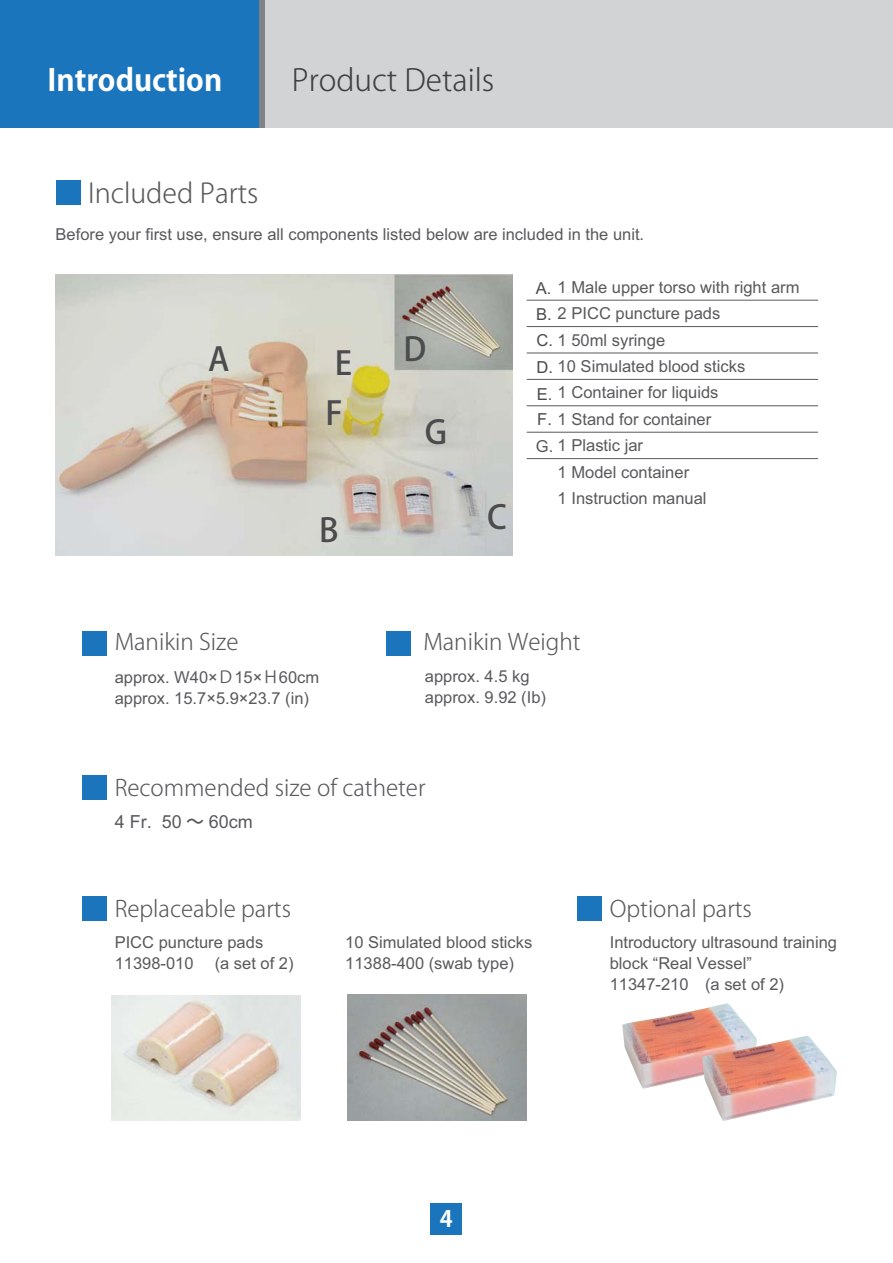
<style>
.page{position:relative;width:893px;height:1263px;background:#fff}
.page>*{position:absolute;margin:0;border:0;box-sizing:border-box;transform-origin:0 0}
.t1{font:32.4px/50.2px "Koz Go Pro Medium 90 msp RKSJ H";color:#4c4c4e}
.t2{font:30px "Koz Go Pro Light 90 msp RKSJ H";color:#404041}
.t3{font:30px "Koz Go Pro Bold 90 msp RKSJ H";color:#fff}
.t4{font:27px "Koz Go Pro Light 90 msp RKSJ H";color:#58595b}
.t5{font:22.5px "Koz Go Pro Light 90 msp RKSJ H";color:#58595b}
.t6{font:22.5px "Koz Go Pro Bold 90 msp RKSJ H";color:#fff}
.t7{font:18px "Arial";color:#58595b}
.t8{font:16.5px/21.1px "Arial";color:#58595b}
.s1{color:#4c4c4e}
.s2{font-family:"Koz Go Pro Regular 90 msp RKSJ H"}
.s3{font-family:"Koz Go Pro Medium 90 msp RKSJ H"}
</style>
<div class="page">
<div style="left:0;top:0;width:893px;height:128px;background:#d1d3d4"></div>
<div style="left:0;top:0;width:265px;height:128px;background:#1b75bc"></div>
<div style="left:259px;top:0;width:6px;height:128px;background:#808285"></div>
<div style="left:430px;top:1203px;width:32px;height:32px;background:#1b75bc"></div>
<img style="left:56px;top:274px;width:457px;height:282px">
<hr style="left:527px;top:300px;width:291px;height:1px;background:#58595b">
<hr style="left:527px;top:326px;width:291px;height:1px;background:#58595b">
<hr style="left:527px;top:353px;width:291px;height:1px;background:#58595b">
<hr style="left:527px;top:379px;width:291px;height:1px;background:#58595b">
<hr style="left:527px;top:405px;width:291px;height:1px;background:#58595b">
<hr style="left:527px;top:432px;width:291px;height:1px;background:#58595b">
<hr style="left:527px;top:458px;width:291px;height:1px;background:#58595b">
<div style="left:56px;top:180px;width:25px;height:25px;background:#1b75bc"></div>
<div style="left:82px;top:775px;width:25px;height:25px;background:#1b75bc"></div>
<div style="left:82px;top:631px;width:25px;height:25px;background:#1b75bc"></div>
<div style="left:386px;top:631px;width:25px;height:25px;background:#1b75bc"></div>
<div style="left:82px;top:896px;width:25px;height:25px;background:#1b75bc"></div>
<img style="left:112px;top:995px;width:189px;height:126px">
<div style="left:577px;top:896px;width:25px;height:25px;background:#1b75bc"></div>
<img style="left:622px;top:1004px;width:133px;height:85px">
<img style="left:702px;top:1036px;width:135px;height:85px">
<img style="left:347px;top:995px;width:180px;height:126px">
<h2 class="t3" style="left:48px;top:68px;width:176px">Introduction</h2>
<h2 class="t2" style="left:292px;top:69px;width:204px">Product Details</h2>
<h3 class="t4" style="left:88px;top:183px;width:172px">Included Parts</h3>
<p class="t8" style="left:56px;top:226px;width:590px">Before your first use, ensure all components listed below are included in the unit.</p>
<h1 class="t1" style="left:208px;top:339px;width:23px">A</h1>
<h1 class="t1" style="left:325px;top:342px;width:28px">E<br>F</h1>
<h1 class="t1" style="left:319px;top:509px;width:21px">B</h1>
<h1 class="t1" style="left:403px;top:328px;width:24px">D</h1>
<h1 class="t1" style="left:425px;top:411px;width:24px">G</h1>
<h1 class="t1" style="left:487px;top:496px;width:21px">C</h1>
<p class="t8" style="left:536px;top:278px;width:265px"><span class="s1">A.</span> 1 Male upper torso with right arm</p>
<p class="t8" style="left:536px;top:304px;width:186px"><span class="s1">B.</span> 2 PICC puncture pads</p>
<p class="t8" style="left:537px;top:331px;width:130px"><span class="s1">C.</span> 1 50ml syringe</p>
<p class="t8" style="left:537px;top:357px;width:210px"><span class="s1">D.</span> 10 Simulated blood sticks</p>
<p class="t8" style="left:537px;top:384px;width:183px"><span class="s1">E.</span> 1 Container for liquids</p>
<p class="t8" style="left:537px;top:410px;width:175px"><span class="s1">F.</span> 1 Stand for container</p>
<p class="t8" style="left:536px;top:437px;width:109px">G. 1 Plastic jar</p>
<p class="t8" style="left:558px;top:463px;width:133px">1 Model container</p>
<p class="t8" style="left:558px;top:490px;width:150px">1 Instruction manual</p>
<h3 class="t5" style="left:115px;top:633px;width:125px">Manikin Size</h3>
<p class="t8" style="left:115px;top:668px;width:206px">approx. W40×<span class="s2">Ｄ</span>15×<span class="s2">Ｈ</span>60cm approx. 15.7×5.9×23.7 (in)</p>
<p class="t8" style="left:425px;top:667px;width:123px">approx. 4.5 kg approx. 9.92 (Ib)</p>
<h3 class="t5" style="left:423px;top:633px;width:159px">Manikin Weight</h3>
<h3 class="t5" style="left:115px;top:779px;width:312px">Recommended size of catheter</h3>
<p class="t7" style="left:115px;top:815px;width:139px">4 Fr. 50 <span class="s3">～</span> 60cm</p>
<h3 class="t5" style="left:115px;top:900px;width:178px">Replaceable parts</h3>
<p class="t8" style="left:115px;top:934px;width:150px">PICC puncture pads<br>11398-010</p>
<p class="t8" style="left:215px;top:955px;width:80px">(a set of 2)</p>
<p class="t8" style="left:345px;top:934px;width:188px">10 Simulated blood sticks<br>11388-400 (swab type)</p>
<h3 class="t5" style="left:610px;top:900px;width:144px">Optional parts</h3>
<p class="t8" style="left:610px;top:934px;width:229px">Introductory ultrasound training block “Real Vessel”<br>11347-210 (a set of 2)</p>
<h3 class="t6" style="left:440px;top:1210px;width:14px">4</h3>
</div>
